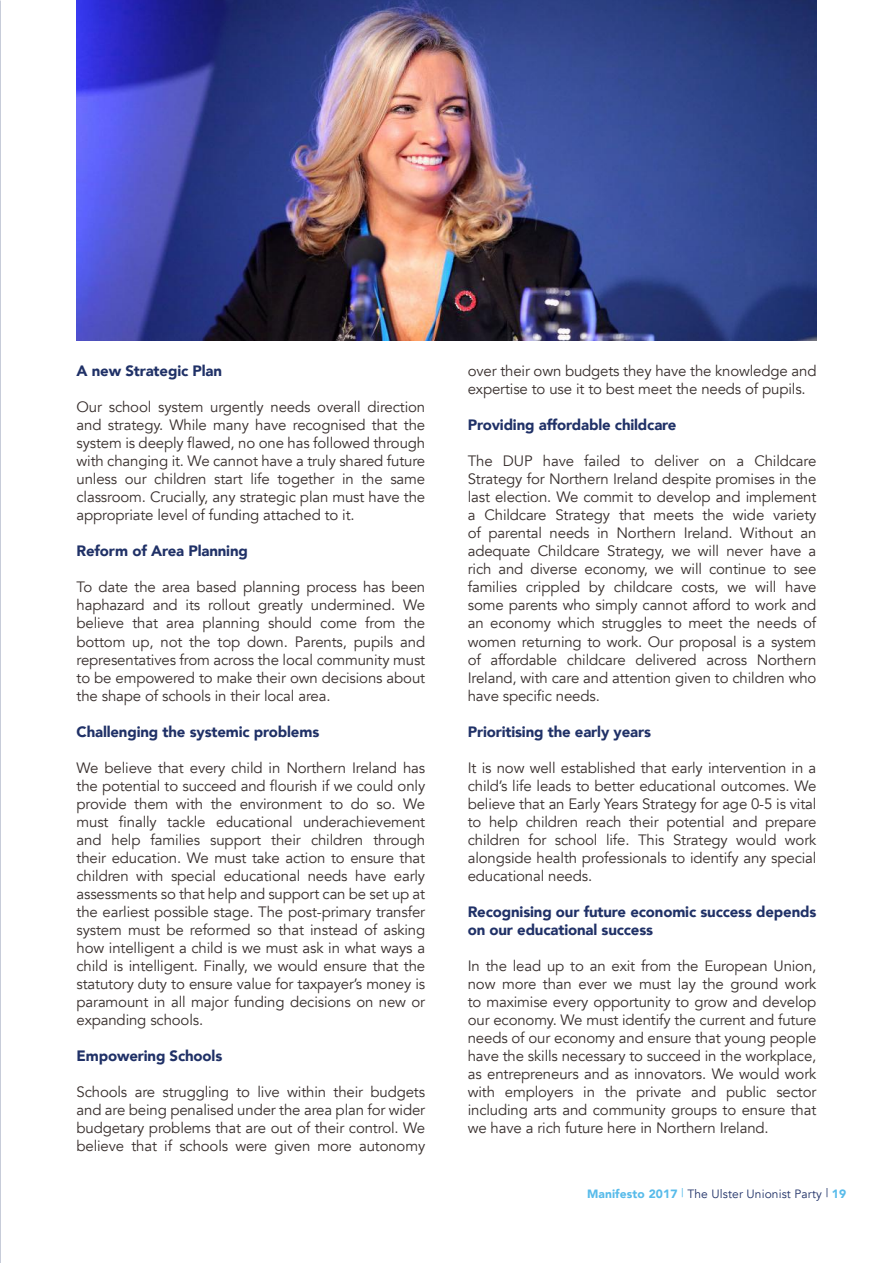
<style>
.page{position:relative;width:893px;height:1263px;background:#fff}
.page>*{position:absolute;margin:0;border:0;box-sizing:border-box;transform-origin:0 0}
.Body_Text_Style{font:15px/18px "Avenir";letter-spacing:-.01em;color:#382f2d;text-align:justify}
.Subheading_Style{font:900 15px/18px "Avenir";letter-spacing:-.01em;color:#203167}
.t1{font:12px "Avenir";letter-spacing:.01em;color:#203167}
.s1{font-weight:900;color:#58bbea}
.s2{color:#58bbea}
</style>
<div class="page">
<img style="left:0;top:0;width:1px;height:1263px">
<img style="left:77px;top:0;width:739px;height:340px">
<p class="Subheading_Style" style="left:77px;top:362px;width:147px">A new Strategic Plan</p>
<p class="Body_Text_Style" style="left:77px;top:399px;width:350px">Our school system urgently needs overall direction and strategy. While many have recognised that the system is deeply flawed, no one has followed through with changing it. We cannot have a truly shared future unless our children start life together in the same classroom. Crucially, any strategic plan must have the appropriate level of funding attached to it.</p>
<p class="Subheading_Style" style="left:77px;top:542px;width:173px">Reform of Area Planning</p>
<p class="Body_Text_Style" style="left:77px;top:579px;width:350px">To date the area based planning process has been haphazard and its rollout greatly undermined. We believe that area planning should come from the bottom up, not the top down. Parents, pupils and representatives from across the local community must to be empowered to make their own decisions about the shape of schools in their local area.</p>
<p class="Subheading_Style" style="left:77px;top:722px;width:244px">Challenging the systemic problems</p>
<p class="Body_Text_Style" style="left:77px;top:759px;width:350px">We believe that every child in Northern Ireland has the potential to succeed and flourish if we could only provide them with the environment to do so. We must finally tackle educational underachievement and help families support their children through their education. We must take action to ensure that children with special educational needs have early assessments so that help and support can be set up at the earliest possible stage. The post-primary transfer system must be reformed so that instead of asking how intelligent a child is we must ask in what ways a child is intelligent. Finally, we would ensure that the statutory duty to ensure value for taxpayer’s money is paramount in all major funding decisions on new or expanding schools.</p>
<p class="Subheading_Style" style="left:77px;top:1046px;width:147px">Empowering Schools</p>
<p class="Body_Text_Style" style="left:77px;top:1083px;width:350px">Schools are struggling to live within their budgets and are being penalised under the area plan for wider budgetary problems that are out of their control. We believe that if schools were given more autonomy</p>
<p class="Body_Text_Style" style="left:468px;top:363px;width:350px">over their own budgets they have the knowledge and expertise to use it to best meet the needs of pupils.</p>
<p class="Subheading_Style" style="left:468px;top:416px;width:210px">Providing affordable childcare</p>
<p class="Body_Text_Style" style="left:468px;top:453px;width:350px">The DUP have failed to deliver on a Childcare Strategy for Northern Ireland despite promises in the last election. We commit to develop and implement a Childcare Strategy that meets the wide variety of parental needs in Northern Ireland. Without an adequate Childcare Strategy, we will never have a rich and diverse economy, we will continue to see families crippled by childcare costs, we will have some parents who simply cannot afford to work and an economy which struggles to meet the needs of women returning to work. Our proposal is a system of affordable childcare delivered across Northern Ireland, with care and attention given to children who have specific needs.</p>
<p class="Subheading_Style" style="left:468px;top:722px;width:185px">Prioritising the early years</p>
<p class="Body_Text_Style" style="left:468px;top:759px;width:350px">It is now well established that early intervention in a child’s life leads to better educational outcomes. We believe that an Early Years Strategy for age 0-5 is vital to help children reach their potential and prepare children for school life. This Strategy would work alongside health professionals to identify any special educational needs.</p>
<p class="Subheading_Style" style="left:468px;top:902px;width:350px">Recognising our future economic success depends on our educational success</p>
<p class="Body_Text_Style" style="left:468px;top:957px;width:350px">In the lead up to an exit from the European Union, now more than ever we must lay the ground work to maximise every opportunity to grow and develop our economy. We must identify the current and future needs of our economy and ensure that young people have the skills necessary to succeed in the workplace, as entrepreneurs and as innovators. We would work with employers in the private and public sector including arts and community groups to ensure that we have a rich future here in Northern Ireland.</p>
<p class="t1" style="left:587px;top:1187px;width:261px"><span class="s1">Manifesto 2017</span> <span class="s2">|</span> The Ulster Unionist Party | <span class="s1">19</span></p>
</div>
